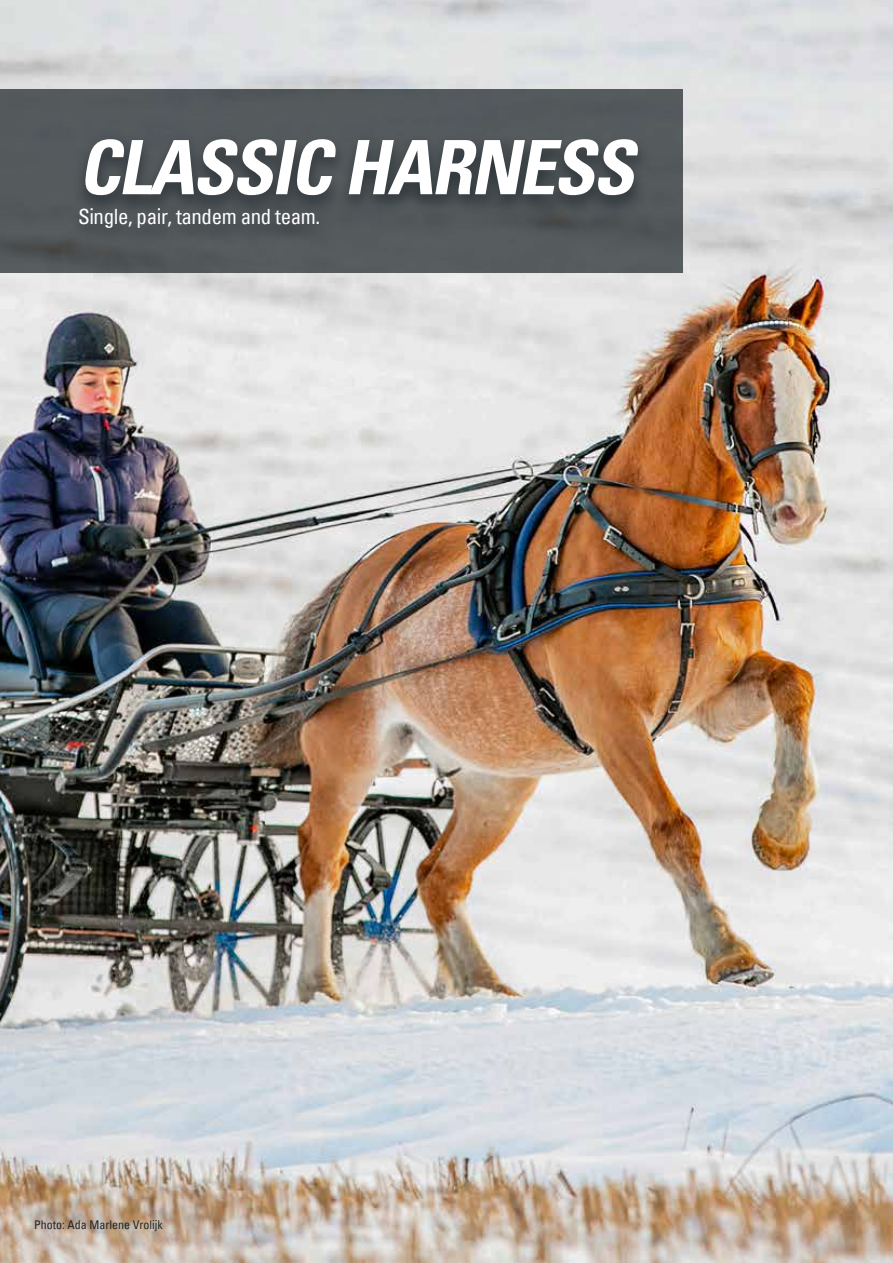
<style>
.page{position:relative;width:893px;height:1263px;background:#fff}
.page>*{position:absolute;margin:0;border:0;box-sizing:border-box;transform-origin:0 0}
.t1{font:italic 700 condensed 75px "Univers LT Std";color:#fff}
.t2{font:condensed 21px "Univers";letter-spacing:-.02em;color:#fff}
.t3{font:condensed 16.5px "Univers";color:#1d2529}
.t4{font:condensed 12px "Univers";color:#1d2529}
</style>
<div class="page">
<img style="left:0;top:0;width:893px;height:1263px">
<div style="left:0;top:89px;width:682px;height:184px;background:#555a5d"></div>
<div style="left:66px;top:133px;width:586px;height:116px;background:#1d2529;opacity:.75"></div>
<h1 class="t1" style="left:78px;top:122px;width:574px">CLASSIC HARNESS</h1>
<p class="t2" style="left:78px;top:202px;width:244px">Single, pair, tandem and team.</p>
<p class="t3" style="left:34px;top:1212px;width:16px">20</p>
<p class="t4" style="left:34px;top:1217px;width:130px">Photo: Ada Marlene Vrolijk</p>
</div>
